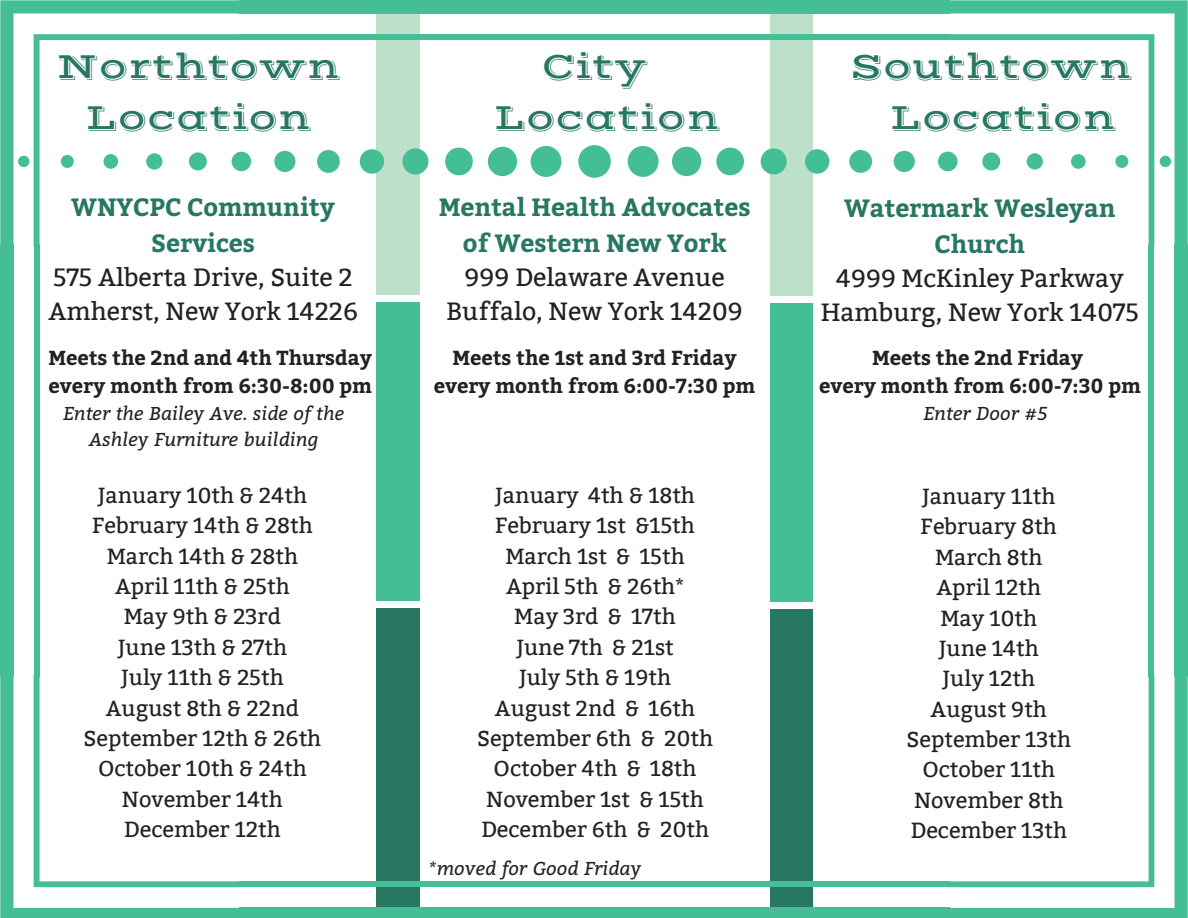
<style>
.page{position:relative;width:1188px;height:918px;background:#fff}
.page>*{position:absolute;margin:0;border:0;box-sizing:border-box;transform-origin:0 0}
.t1{font:37.35px/51.8px "Vast Shadow";color:#277763}
.t2{font:24.9px/33.8px "Bitter";color:#222;text-align:center}
.t3{font:700 24.9px/36px "Bitter";color:#277763;text-align:center}
.t4{font:21.75px/30.3px "Bitter";color:#222;text-align:center}
.t5{font:700 20.25px/28.2px "Bitter";color:#222;text-align:center}
.t6{font:italic 18.75px/25.8px "Bitter";color:#222;text-align:center}
</style>
<div class="page">
<div style="left:376px;top:608px;width:43px;height:299px;background:#277763"></div>
<div style="left:376px;top:302px;width:43px;height:299px;background:#44be95"></div>
<div style="left:376px;top:0;width:43px;height:295px;background:#bde0c9"></div>
<div style="left:770px;top:609px;width:43px;height:299px;background:#277763"></div>
<div style="left:770px;top:303px;width:43px;height:299px;background:#44be95"></div>
<div style="left:770px;top:0;width:43px;height:296px;background:#bde0c9"></div>
<svg style="left:0;top:675px;width:240px;height:243px"></svg>
<svg style="left:34px;top:675px;width:206px;height:212px"></svg>
<svg style="left:948px;top:0;width:240px;height:246px"></svg>
<svg style="left:948px;top:34px;width:206px;height:212px"></svg>
<svg style="left:0;top:0;width:240px;height:246px"></svg>
<svg style="left:34px;top:34px;width:206px;height:212px"></svg>
<svg style="left:948px;top:675px;width:240px;height:243px"></svg>
<svg style="left:948px;top:675px;width:206px;height:212px"></svg>
<div style="left:239px;top:0;width:711px;height:13px;background:#44be95"></div>
<div style="left:239px;top:34px;width:711px;height:6px;background:#44be95"></div>
<div style="left:239px;top:908px;width:711px;height:10px;background:#44be95"></div>
<div style="left:239px;top:881px;width:711px;height:6px;background:#44be95"></div>
<div style="left:0;top:245px;width:13px;height:432px;background:#44be95"></div>
<div style="left:34px;top:245px;width:6px;height:432px;background:#44be95"></div>
<div style="left:1175px;top:245px;width:13px;height:432px;background:#44be95"></div>
<div style="left:1149px;top:245px;width:5px;height:432px;background:#44be95"></div>
<div style="left:578px;top:145px;width:33px;height:33px;background:#44be95;border-radius:50%"></div>
<div style="left:628px;top:146px;width:31px;height:31px;background:#44be95;border-radius:50%"></div>
<div style="left:672px;top:147px;width:29px;height:29px;background:#44be95;border-radius:50%"></div>
<svg style="left:716px;top:148px;width:28px;height:27px"></svg>
<svg style="left:761px;top:148px;width:26px;height:26px"></svg>
<div style="left:805px;top:149px;width:24px;height:25px;background:#44be95;border-radius:50%"></div>
<div style="left:849px;top:150px;width:23px;height:23px;background:#44be95;border-radius:50%"></div>
<svg style="left:894px;top:151px;width:21px;height:21px"></svg>
<svg style="left:938px;top:152px;width:20px;height:19px"></svg>
<svg style="left:982px;top:152px;width:18px;height:18px"></svg>
<div style="left:1027px;top:153px;width:16px;height:17px;background:#44be95;border-radius:50%"></div>
<div style="left:1071px;top:154px;width:15px;height:15px;background:#44be95;border-radius:50%"></div>
<div style="left:1115px;top:155px;width:13px;height:13px;background:#44be95;border-radius:50%"></div>
<div style="left:1160px;top:156px;width:11px;height:11px;background:#44be95;border-radius:50%"></div>
<div style="left:531px;top:146px;width:30px;height:31px;background:#44be95;border-radius:50%"></div>
<div style="left:488px;top:147px;width:29px;height:29px;background:#44be95;border-radius:50%"></div>
<svg style="left:445px;top:148px;width:28px;height:27px"></svg>
<div style="left:402px;top:148px;width:26px;height:26px;background:#44be95;border-radius:50%"></div>
<div style="left:360px;top:149px;width:24px;height:25px;background:#44be95;border-radius:50%"></div>
<svg style="left:317px;top:150px;width:23px;height:23px"></svg>
<div style="left:274px;top:151px;width:21px;height:21px;background:#44be95;border-radius:50%"></div>
<div style="left:232px;top:152px;width:19px;height:19px;background:#44be95;border-radius:50%"></div>
<svg style="left:189px;top:152px;width:18px;height:18px"></svg>
<div style="left:146px;top:153px;width:16px;height:17px;background:#44be95;border-radius:50%"></div>
<div style="left:103px;top:154px;width:15px;height:15px;background:#44be95;border-radius:50%"></div>
<div style="left:61px;top:155px;width:13px;height:13px;background:#44be95;border-radius:50%"></div>
<div style="left:18px;top:156px;width:11px;height:11px;background:#44be95;border-radius:50%"></div>
<h1 class="t1" style="left:57px;top:41px;width:285px;text-align:center">Northtown<br>Location</h1>
<h1 class="t1" style="left:494px;top:41px;width:228px;text-indent:48px">City<br>Location</h1>
<h1 class="t1" style="left:890px;top:41px;width:243px;text-indent:-40px">Southtown<br>Location</h1>
<p class="t3" style="left:71px;top:188px;width:265px">WNYCPC Community<br>Services</p>
<p class="t2" style="left:48px;top:261px;width:311px;text-align:left">575 Alberta Drive, Suite 2<br>Amherst, New York 14226</p>
<p class="t5" style="left:49px;top:342px;width:325px;text-align:left">Meets the 2nd and 4th Thursday every month from 6:30-8:00 pm</p>
<p class="t6" style="left:63px;top:399px;width:283px">Enter the Bailey Ave. side of the<br>Ashley Furniture building</p>
<p class="t3" style="left:439px;top:188px;width:313px">Mental Health Advocates of Western New York</p>
<p class="t2" style="left:446px;top:261px;width:298px">999 Delaware Avenue<br>Buffalo, New York 14209</p>
<p class="t3" style="left:844px;top:189px;width:273px">Watermark Wesleyan<br>Church</p>
<p class="t2" style="left:821px;top:262px;width:320px">4999 McKinley Parkway<br>Hamburg, New York 14075</p>
<p class="t5" style="left:434px;top:342px;width:323px">Meets the 1st and 3rd Friday every month from 6:00-7:30 pm</p>
<p class="t5" style="left:819px;top:342px;width:323px">Meets the 2nd Friday<br>every month from 6:00-7:30 pm</p>
<p class="t6" style="left:923px;top:399px;width:126px">Enter Door #5</p>
<p class="t4" style="left:84px;top:480px;width:239px">January 10th &amp; 24th<br>February 14th &amp; 28th<br>March 14th &amp; 28th<br>April 11th &amp; 25th<br>May 9th &amp; 23rd<br>June 13th &amp; 27th<br>July 11th &amp; 25th<br>August 8th &amp; 22nd<br>September 12th &amp; 26th<br>October 10th &amp; 24th<br>November 14th<br>December 12th</p>
<p class="t4" style="left:477px;top:480px;width:238px">January 4th &amp; 18th<br>February 1st &amp;15th<br>March 1st &amp; 15th<br>April 5th &amp; 26th*<br>May 3rd &amp; 17th<br>June 7th &amp; 21st<br>July 5th &amp; 19th<br>August 2nd &amp; 16th<br>September 6th &amp; 20th<br>October 4th &amp; 18th<br>November 1st &amp; 15th<br>December 6th &amp; 20th</p>
<p class="t4" style="left:907px;top:482px;width:166px">January 11th<br>February 8th<br>March 8th<br>April 12th<br>May 10th<br>June 14th<br>July 12th<br>August 9th<br>September 13th<br>October 11th<br>November 8th<br>December 13th</p>
<p class="t6" style="left:429px;top:855px;width:214px">*moved for Good Friday</p>
</div>
